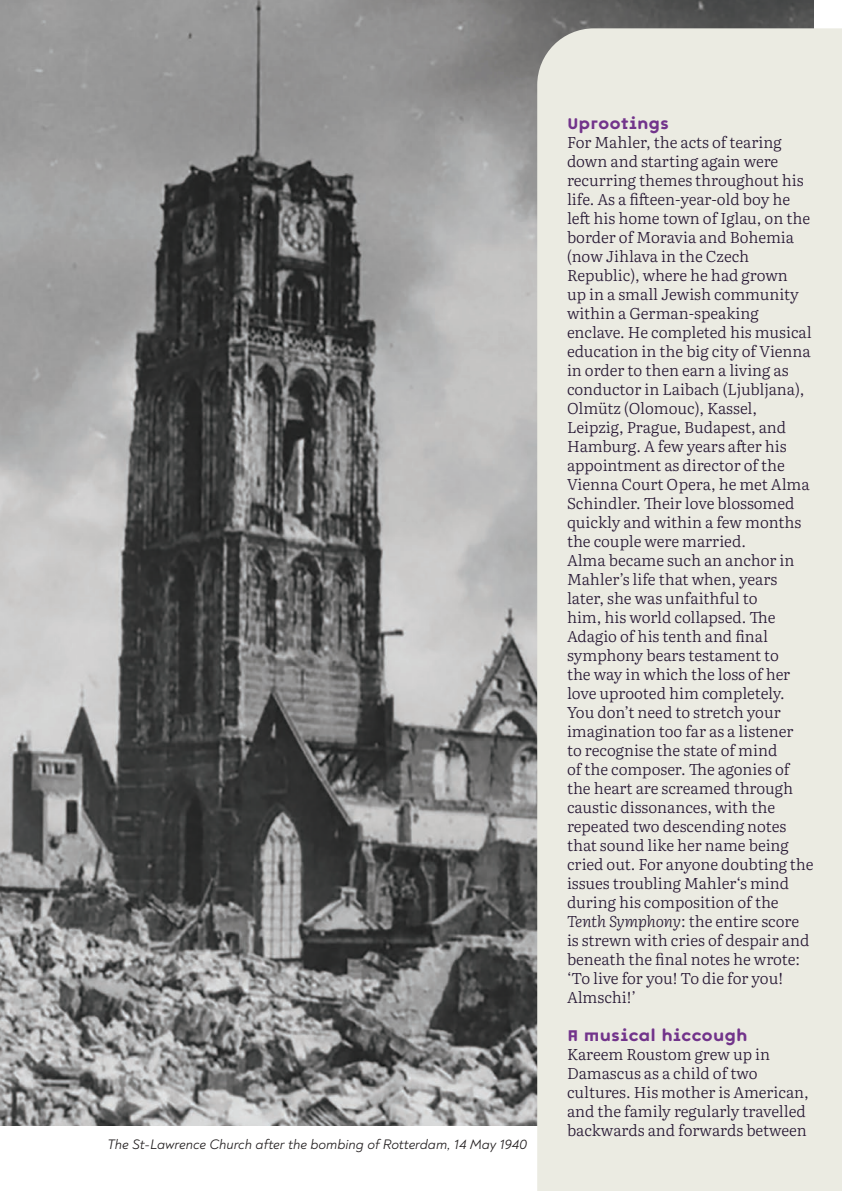
<style>
.page{position:relative;width:842px;height:1191px;background:#fff}
.page>*{position:absolute;margin:0;border:0;box-sizing:border-box;transform-origin:0 0}
.t1{font:18px "Rpho";color:#72348b}
.t2{font:300 15.6px/19px "Literata 18 pt";letter-spacing:-.005em;color:#271834}
.t3{font:italic 14px "Noah";color:#231f20}
.s1{font-style:italic}
</style>
<div class="page">
<img style="left:0;top:0;width:814px;height:1125px">
<div style="left:537px;top:28px;width:305px;height:1163px;background:#ebebe2"></div>
<p class="t3" style="left:107px;top:1135px;width:421px">The St-Lawrence Church after the bombing of Rotterdam, 14 May 1940</p>
<p class="t1" style="left:567px;top:113px;width:104px">Uprootings</p>
<p class="t2" style="left:567px;top:132px;width:246px">For Mahler, the acts of tearing down and starting again were recurring themes throughout his life. As a fifteen-year-old boy he left his home town of Iglau, on the border of Moravia and Bohemia (now Jihlava in the Czech<br>Republic), where he had grown<br>up in a small Jewish community within a German-speaking enclave. He completed his musical education in the big city of Vienna in order to then earn a living as conductor in Laibach (Ljubljana),<br>Olmütz (Olomouc), Kassel,<br>Leipzig, Prague, Budapest, and<br>Hamburg. A few years after his appointment as director of the<br>Vienna Court Opera, he met Alma<br>Schindler. Their love blossomed quickly and within a few months the couple were married.</p>
<p class="t2" style="left:567px;top:550px;width:248px">Alma became such an anchor in<br>Mahler’s life that when, years later, she was unfaithful to<br>him, his world collapsed. The<br>Adagio of his tenth and final symphony bears testament to<br>the way in which the loss of her love uprooted him completely.<br>You don’t need to stretch your imagination too far as a listener<br>to recognise the state of mind<br>of the composer. The agonies of the heart are screamed through caustic dissonances, with the repeated two descending notes that sound like her name being cried out. For anyone doubting the issues troubling Mahler‘s mind during his composition of the<br><span class="s1">Tenth Symphony</span>: the entire score is strewn with cries of despair and beneath the final notes he wrote: ‘To live for you! To die for you!<br>Almschi!’</p>
<p class="t1" style="left:567px;top:1025px;width:182px">A musical hiccough</p>
<p class="t2" style="left:567px;top:1044px;width:243px">Kareem Roustom grew up in<br>Damascus as a child of two cultures. His mother is American, and the family regularly travelled backwards and forwards between</p>
</div>
